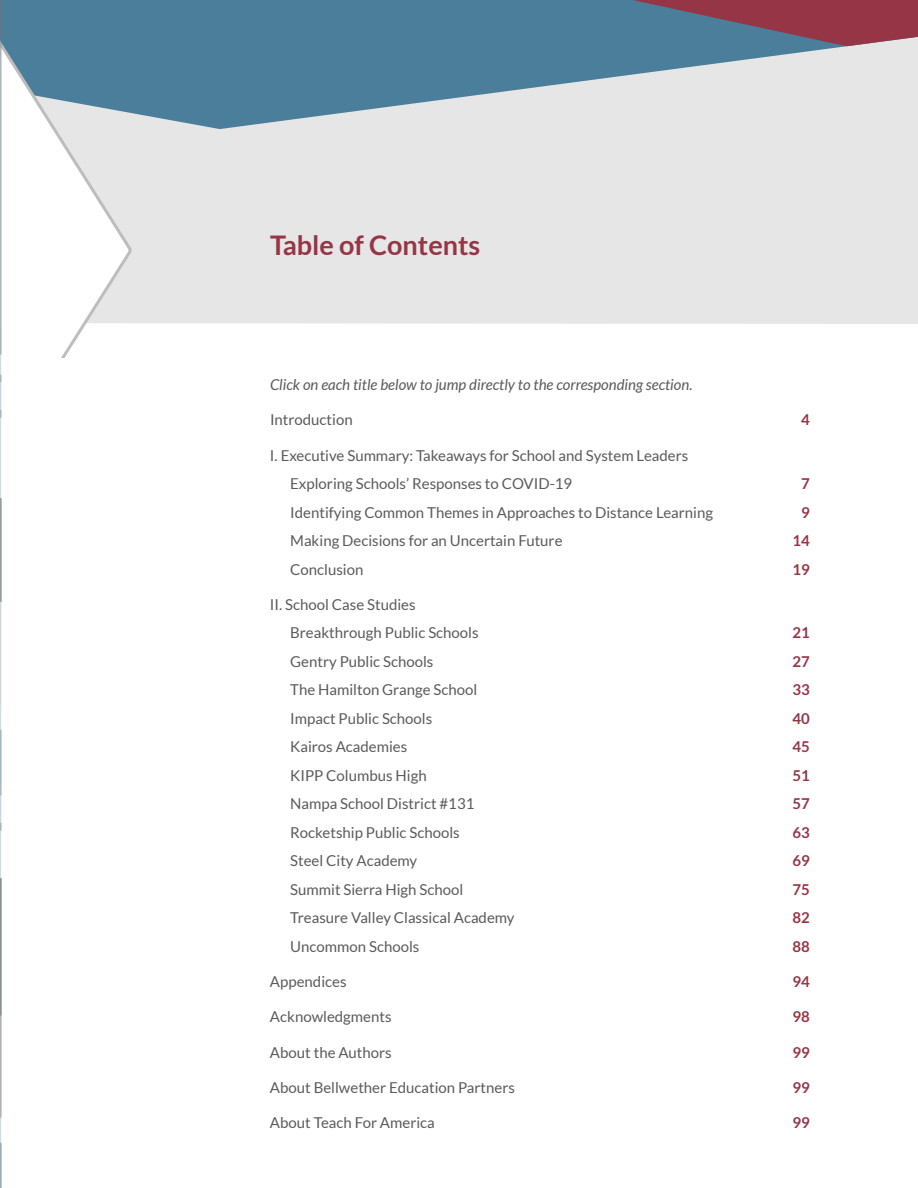
<style>
.page{position:relative;width:918px;height:1188px;background:#fff}
.page>*{position:absolute;margin:0;border:0;box-sizing:border-box;transform-origin:0 0}
.Section_Opener_Title{font:700 27px "Lato";color:#953545}
.TOC_-_level_1{font:15px "Lato";color:#5a5a5a}
.TOC_-_level_1-2{font:italic 15px "Lato";color:#5a5a5a}
.TOC_-_level_1-3{font:700 15px "Lato";color:#953545}
</style>
<div class="page">
<div style="left:133px;top:129px;width:785px;height:195px;background:#e6e6e6"></div>
<svg style="left:133px;top:0;width:785px;height:129px;background:#93aebd"></svg>
<svg style="left:237px;top:0;width:681px;height:46px;background:#5f6c85"></svg>
<svg style="left:1px;top:0;width:132px;height:1188px"></svg>
<hr style="left:0;top:0;width:1px;height:1188px;background:#c3dae5">
<p class="Section_Opener_Title" style="left:270px;top:230px;width:212px">Table of Contents</p>
<p class="TOC_-_level_1-2" style="left:270px;top:376px;width:424px">Click on each title below to jump directly to the corresponding section.</p>
<p class="TOC_-_level_1" style="left:270px;top:412px;width:84px">Introduction</p>
<p class="TOC_-_level_1-3" style="left:801px;top:411px;width:10px">4</p>
<p class="TOC_-_level_1" style="left:270px;top:447px;width:420px">I. Executive Summary: Takeaways for School and System Leaders</p>
<p class="TOC_-_level_1" style="left:290px;top:475px;width:284px">Exploring Schools’ Responses to COVID-19</p>
<p class="TOC_-_level_1-3" style="left:801px;top:475px;width:10px">7</p>
<p class="TOC_-_level_1" style="left:290px;top:504px;width:424px">Identifying Common Themes in Approaches to Distance Learning</p>
<p class="TOC_-_level_1-3" style="left:801px;top:504px;width:10px">9</p>
<p class="TOC_-_level_1" style="left:290px;top:532px;width:274px">Making Decisions for an Uncertain Future</p>
<p class="TOC_-_level_1-3" style="left:793px;top:532px;width:19px">14</p>
<p class="TOC_-_level_1" style="left:290px;top:561px;width:75px">Conclusion</p>
<p class="TOC_-_level_1-3" style="left:793px;top:561px;width:19px">19</p>
<p class="TOC_-_level_1" style="left:270px;top:596px;width:147px">II. School Case Studies</p>
<p class="TOC_-_level_1" style="left:290px;top:625px;width:190px">Breakthrough Public Schools</p>
<p class="TOC_-_level_1-3" style="left:793px;top:624px;width:19px">21</p>
<p class="TOC_-_level_1" style="left:290px;top:653px;width:145px">Gentry Public Schools</p>
<p class="TOC_-_level_1-3" style="left:793px;top:653px;width:19px">27</p>
<p class="TOC_-_level_1" style="left:290px;top:682px;width:189px">The Hamilton Grange School</p>
<p class="TOC_-_level_1-3" style="left:793px;top:681px;width:19px">33</p>
<p class="TOC_-_level_1" style="left:290px;top:710px;width:144px">Impact Public Schools</p>
<p class="TOC_-_level_1-3" style="left:793px;top:710px;width:19px">40</p>
<p class="TOC_-_level_1" style="left:290px;top:739px;width:119px">Kairos Academies</p>
<p class="TOC_-_level_1-3" style="left:793px;top:738px;width:19px">45</p>
<p class="TOC_-_level_1" style="left:290px;top:767px;width:138px">KIPP Columbus High</p>
<p class="TOC_-_level_1-3" style="left:793px;top:767px;width:19px">51</p>
<p class="TOC_-_level_1" style="left:290px;top:796px;width:186px">Nampa School District #131</p>
<p class="TOC_-_level_1-3" style="left:793px;top:795px;width:19px">57</p>
<p class="TOC_-_level_1" style="left:290px;top:824px;width:171px">Rocketship Public Schools</p>
<p class="TOC_-_level_1-3" style="left:793px;top:824px;width:19px">63</p>
<p class="TOC_-_level_1" style="left:290px;top:853px;width:129px">Steel City Academy</p>
<p class="TOC_-_level_1-3" style="left:793px;top:852px;width:19px">69</p>
<p class="TOC_-_level_1" style="left:290px;top:881px;width:175px">Summit Sierra High School</p>
<p class="TOC_-_level_1-3" style="left:793px;top:881px;width:19px">75</p>
<p class="TOC_-_level_1" style="left:290px;top:910px;width:226px">Treasure Valley Classical Academy</p>
<p class="TOC_-_level_1-3" style="left:793px;top:909px;width:19px">82</p>
<p class="TOC_-_level_1" style="left:290px;top:938px;width:131px">Uncommon Schools</p>
<p class="TOC_-_level_1-3" style="left:793px;top:938px;width:19px">88</p>
<p class="TOC_-_level_1" style="left:270px;top:973px;width:78px">Appendices</p>
<p class="TOC_-_level_1-3" style="left:793px;top:973px;width:19px">94</p>
<p class="TOC_-_level_1" style="left:270px;top:1009px;width:123px">Acknowledgments</p>
<p class="TOC_-_level_1-3" style="left:793px;top:1008px;width:19px">98</p>
<p class="TOC_-_level_1" style="left:270px;top:1044px;width:123px">About the Authors</p>
<p class="TOC_-_level_1-3" style="left:793px;top:1044px;width:19px">99</p>
<p class="TOC_-_level_1" style="left:270px;top:1079px;width:246px">About Bellwether Education Partners</p>
<p class="TOC_-_level_1-3" style="left:793px;top:1079px;width:19px">99</p>
<p class="TOC_-_level_1" style="left:270px;top:1114px;width:166px">About Teach For America</p>
<p class="TOC_-_level_1-3" style="left:793px;top:1114px;width:19px">99</p>
</div>
